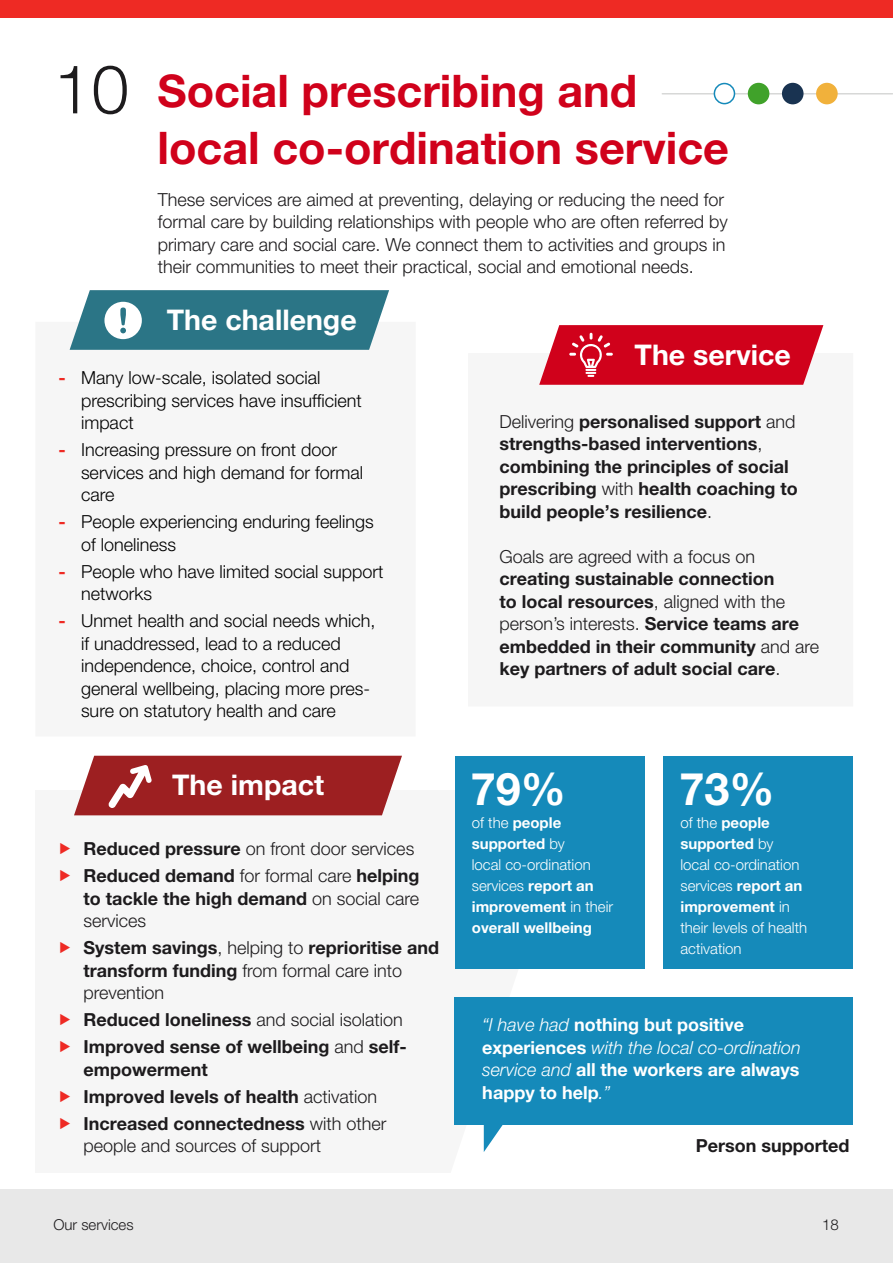
<style>
.page{position:relative;width:893px;height:1263px;background:#fff}
.page>*{position:absolute;margin:0;border:0;box-sizing:border-box;transform-origin:0 0}
.t1{font:300 67.5px "Helvetica Neue LT Pro";color:#1d1b1d}
.t2{font:700 45px/57px "Helvetica Neue LT Pro";color:#d0011b}
.t3{font:700 45px "Helvetica Neue LT Pro";color:#fff}
.t4{font:700 28.5px "Helvetica Neue LT Pro";color:#fff}
.t5{font:700 18px/22.5px "Helvetica Neue LT Pro";color:#1d1b1d}
.t6{font:300 18px/22.5px "Helvetica Neue LT Pro";color:#000}
.t7{font:300 18px/22.5px "Helvetica Neue LT Pro";color:#1d1b1d}
.t8{font:700 18px/22.5px "Helvetica Neue LT Pro";color:#fff}
.t9{font:300 15px/21px "Helvetica Neue LT Pro";color:#fff}
.t10{font:700 15px/21px "Helvetica Neue LT Pro";color:#fff}
.t11{font:300 15px "Helvetica Neue LT Pro";color:#1d1b1d}
.s1{font-weight:700;color:#ee2a24}
.s2{font-weight:300}
.s3{font-weight:700}
.s4{font-weight:300;font-style:italic}
</style>
<div class="page">
<div style="left:0;top:1189px;width:893px;height:74px;background:#e8e8e8"></div>
<div style="left:0;top:0;width:893px;height:18px;background:#ee2a24"></div>
<hr style="left:662px;top:93px;width:230px;height:2px;background:#d7d8d7">
<div style="left:35px;top:322px;width:381px;height:414px;background:#f6f6f6"></div>
<div style="left:35px;top:790px;width:579px;height:382px;background:#f6f6f6"></div>
<svg style="left:454px;top:756px;width:191px;height:396px;fill:#fff"></svg>
<svg style="left:74px;top:756px;width:328px;height:59px;background:#a53335"></svg>
<div style="left:468px;top:353px;width:385px;height:353px;background:#f6f6f6"></div>
<svg style="left:70px;top:290px;width:319px;height:60px;background:#438594"></svg>
<div style="left:455px;top:997px;width:398px;height:128px;background:#158aba"></div>
<svg style="left:484px;top:1125px;width:23px;height:27px"></svg>
<div style="left:816px;top:83px;width:22px;height:21px;background:#f1b13b;border-radius:50%"></div>
<div style="left:714px;top:84px;width:20px;height:20px;background:#fff;border-radius:50%"></div>
<div style="left:714px;top:83px;width:21px;height:21px;border:2px solid #158aba;border-radius:50%"></div>
<div style="left:748px;top:83px;width:21px;height:21px;background:#40a22a;border-radius:50%"></div>
<div style="left:782px;top:83px;width:21px;height:21px;background:#193351;border-radius:50%"></div>
<svg style="left:539px;top:325px;width:284px;height:60px;background:#d41830"></svg>
<div style="left:455px;top:756px;width:189px;height:212px;background:#158aba"></div>
<div style="left:663px;top:756px;width:190px;height:212px;background:#158aba"></div>
<h1 class="t1" style="left:54px;top:48px;width:77px">10</h1>
<h2 class="t2" style="left:157px;top:61px;width:573px">Social prescribing and local co-ordination service</h2>
<p class="t7" style="left:158px;top:188px;width:571px">These services are aimed at preventing, delaying or reducing the need for formal care by building relationships with people who are often referred by primary care and social care. We connect them to activities and groups in their communities to meet their practical, social and emotional needs.</p>
<h3 class="t4" style="left:167px;top:302px;width:191px">The challenge</h3>
<h3 class="t4" style="left:635px;top:337px;width:158px">The service</h3>
<p class="t6" style="left:81px;top:366px;width:282px;text-indent:-22px"><span class="s1">-</span> Many low-scale, isolated social prescribing services have insufficient impact</p>
<p class="t6" style="left:81px;top:438px;width:284px;text-indent:-22px"><span class="s1">-</span> Increasing pressure on front door services and high demand for formal care</p>
<p class="t6" style="left:81px;top:510px;width:294px;text-indent:-22px"><span class="s1">-</span> People experiencing enduring feelings of loneliness</p>
<p class="t6" style="left:81px;top:560px;width:304px;text-indent:-22px"><span class="s1">-</span> People who have limited social support networks</p>
<p class="t6" style="left:81px;top:609px;width:296px;text-indent:-22px"><span class="s1">-</span> Unmet health and social needs which, if unaddressed, lead to a reduced independence, choice, control and general wellbeing, placing more pres&shy;sure on statutory health and care</p>
<h3 class="t4" style="left:172px;top:767px;width:153px">The impact</h3>
<p class="t5" style="left:84px;top:835px;width:338px;line-height:27px">Reduced pressure <span class="s2">on front door services<br></span>Reduced demand <span class="s2">for formal care</span> helping</p>
<p class="t5" style="left:84px;top:886px;width:337px">to tackle the high demand <span class="s2">on social care services</span></p>
<p class="t5" style="left:84px;top:936px;width:357px">System savings<span class="s2">, helping to</span> reprioritise and transform funding <span class="s2">from formal care into prevention</span></p>
<p class="t5" style="left:84px;top:1006px;width:325px;line-height:27px">Reduced loneliness <span class="s2">and social isolation<br></span>Improved sense of wellbeing <span class="s2">and</span> self-</p>
<p class="t5" style="left:84px;top:1055px;width:305px;line-height:27px">empowerment<br>Improved levels of health <span class="s2">activation<br></span>Increased connectedness <span class="s2">with other</span></p>
<p class="t7" style="left:84px;top:1134px;width:239px">people and sources of support</p>
<p class="t5" style="left:500px;top:409px;width:300px"><span class="s2">Delivering</span> personalised support <span class="s2">and </span>strengths-based interventions<span class="s2">, </span>combining the principles of social prescribing <span class="s2">with</span> health coaching to build people’s resilience<span class="s2">.</span></p>
<p class="t7" style="left:500px;top:544px;width:257px">Goals are agreed with a focus on</p>
<p class="t5" style="left:500px;top:567px;width:321px">creating sustainable connection<br>to local resources<span class="s2">, aligned with the person’s interests.</span> Service teams are embedded in their community <span class="s2">and are </span>key partners of adult social care<span class="s2">.</span></p>
<h2 class="t3" style="left:471px;top:761px;width:97px">79%</h2>
<p class="t10" style="left:472px;top:812px;width:143px"><span class="s2">of the</span> people supported <span class="s2">by<br>local co-ordination services</span> report an improvement <span class="s2">in their </span>overall wellbeing</p>
<h2 class="t3" style="left:679px;top:761px;width:97px">73%</h2>
<p class="t9" style="left:680px;top:812px;width:128px">of the <span class="s3">people supported</span> by<br>local co-ordination services <span class="s3">report an improvement</span> in their levels of health activation</p>
<p class="t8" style="left:482px;top:1013px;width:320px"><span class="s4">“I have had</span> nothing but positive experiences <span class="s4">with the local co-ordination service and</span> all the workers are always happy to help<span class="s4">.”</span></p>
<p class="t5" style="left:696px;top:1134px;width:155px">Person supported</p>
<p class="t11" style="left:53px;top:1216px;width:82px">Our services</p>
<p class="t11" style="left:822px;top:1216px;width:18px">18</p>
</div>
